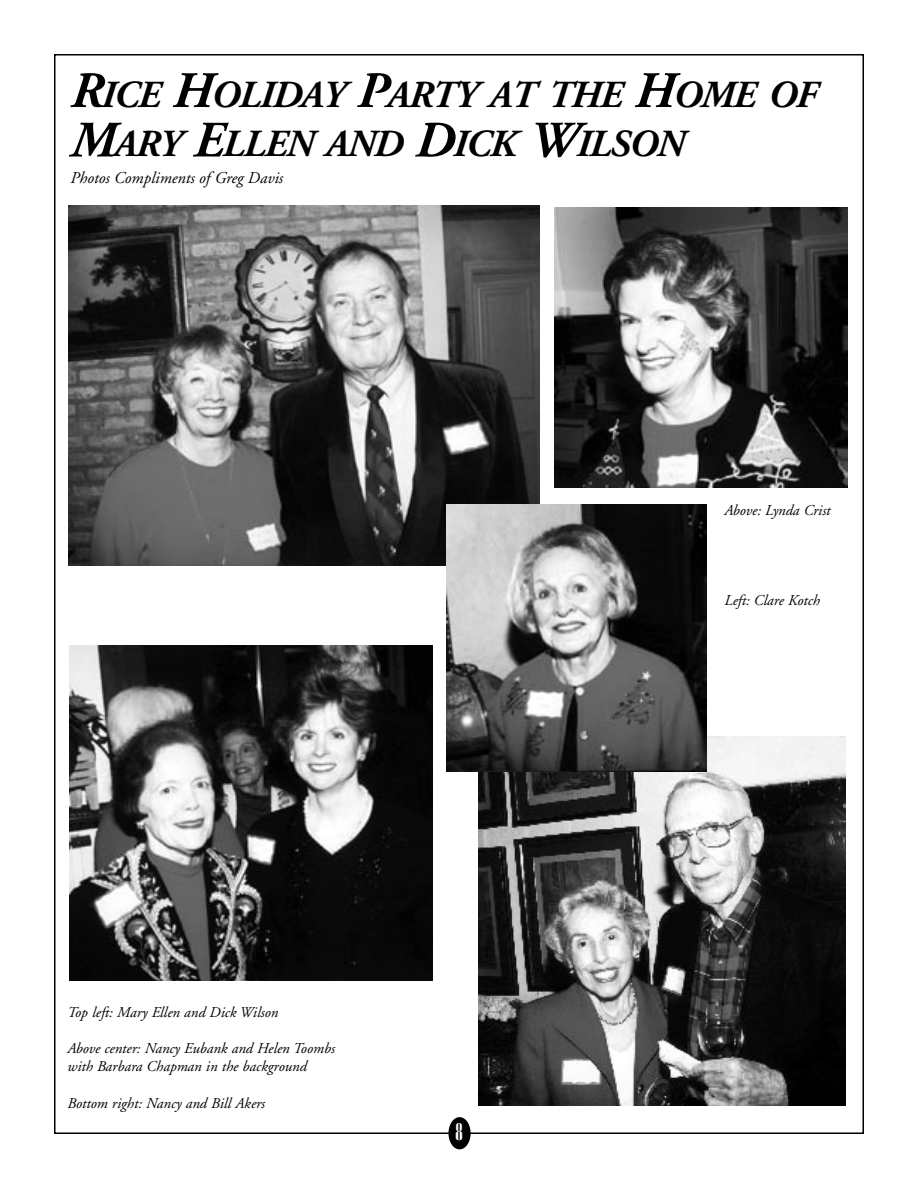
<style>
.page{position:relative;width:918px;height:1188px;background:#fff}
.page>*{position:absolute;margin:0;border:0;box-sizing:border-box;transform-origin:0 0}
.HEADERS_2000{font:italic 700 38.25px/49.5px "Adobe Garamond";letter-spacing:-.035em;color:#000}
.t1{font:21px "Corvinus Skyline";color:#fff}
.Byline{font:italic 16.5px "Adobe Garamond";color:#000}
.Captions{font:italic 15px/18px "Adobe Garamond";color:#000}
.s1{font-size:51px}
</style>
<div class="page">
<div style="left:448px;top:1117px;width:23px;height:32px;background:#000;border-radius:50%"></div>
<img style="left:555px;top:207px;width:292px;height:280px">
<img style="left:69px;top:206px;width:470px;height:359px">
<img style="left:478px;top:737px;width:368px;height:369px">
<img style="left:69px;top:645px;width:363px;height:336px">
<img style="left:447px;top:504px;width:259px;height:267px">
<p class="HEADERS_2000" style="left:70px;top:71px;width:748px"><span class="s1">R</span>ICE <span class="s1">H</span>OLIDAY <span class="s1">P</span>ARTY AT THE <span class="s1">H</span>OME OF<br><span class="s1">M</span>ARY <span class="s1">E</span>LLEN AND <span class="s1">D</span>ICK <span class="s1">W</span>ILSON</p>
<p class="Byline" style="left:70px;top:169px;width:214px">Photos Compliments of Greg Davis</p>
<p class="Captions" style="left:724px;top:501px;width:108px">Above: Lynda Crist</p>
<p class="Captions" style="left:67px;top:1004px;width:212px">Top left: Mary Ellen and Dick Wilson</p>
<p class="Captions" style="left:67px;top:1040px;width:269px">Above center: Nancy Eubank and Helen Toombs with Barbara Chapman in the background</p>
<p class="Captions" style="left:67px;top:1094px;width:199px">Bottom right: Nancy and Bill Akers</p>
<p class="t1" style="left:455px;top:1121px;width:9px">8</p>
<p class="Captions" style="left:724px;top:592px;width:97px">Left: Clare Kotch</p>
</div>
